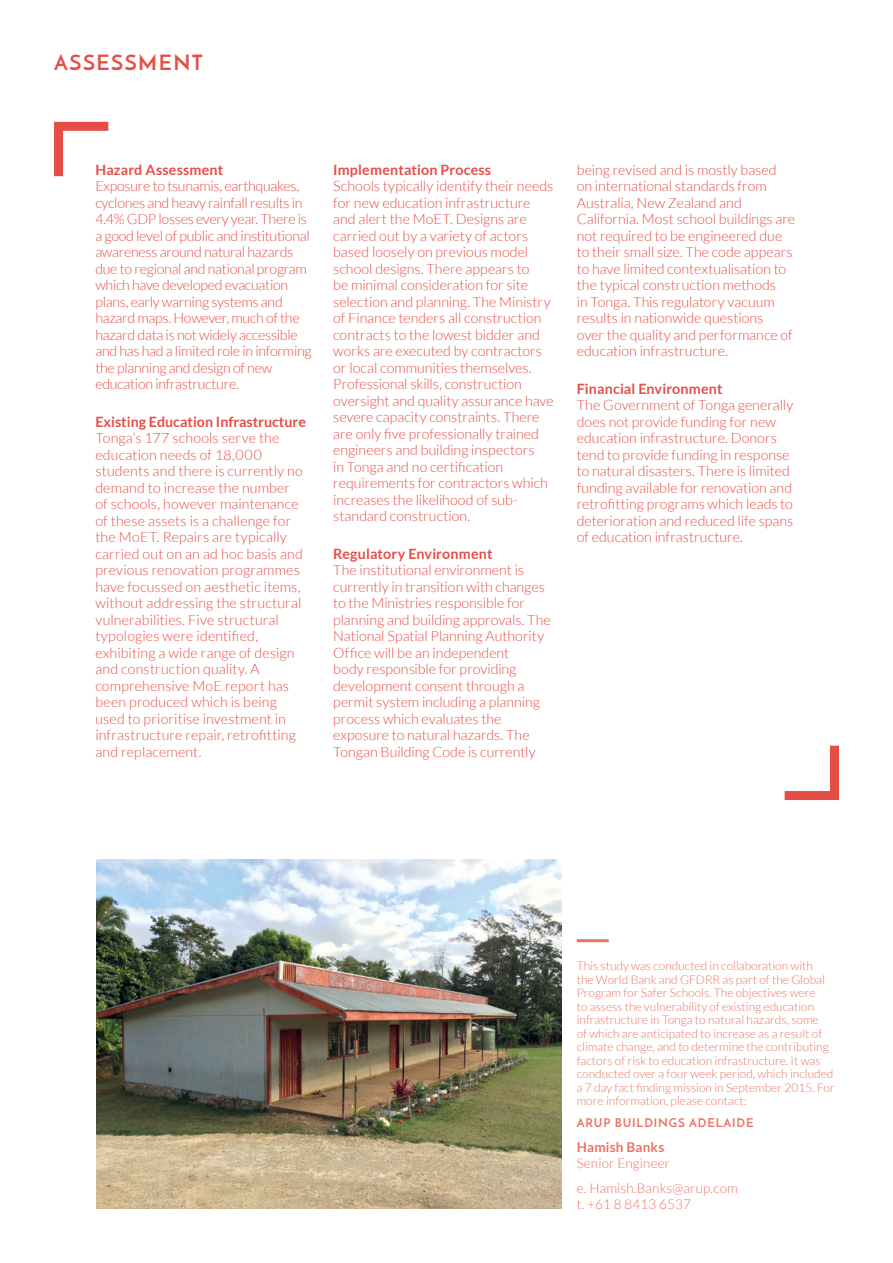
<style>
.page{position:relative;width:893px;height:1263px;background:#fff}
.page>*{position:absolute;margin:0;border:0;box-sizing:border-box;transform-origin:0 0}
.t1{font:700 21px "Josefin Sans";letter-spacing:.075em;color:#e54e47}
.t2{font:300 14.25px/16.5px "Lato";color:#e54e47}
.t3{font:300 14.25px/16.5px "Lato";letter-spacing:-.02em;color:#e54e47}
.t4{font:700 14.25px "Lato";letter-spacing:.005em;color:#e54e47}
.t5{font:300 13.5px/24.8px "Lato";letter-spacing:.01em;color:#e97362}
.t6{font:700 13.5px "Lato";letter-spacing:.015em;color:#e97362}
.t7{font:300 12px/13.5px "Lato";color:#e97362}
.t8{font:700 12px "Josefin Sans";letter-spacing:.075em;color:#e97362}
</style>
<div class="page">
<svg style="left:54px;top:121px;width:55px;height:56px"></svg>
<svg style="left:784px;top:745px;width:55px;height:55px"></svg>
<hr style="left:577px;top:939px;width:32px;height:3px;background:#e97362">
<img style="left:96px;top:859px;width:466px;height:350px">
<h1 class="t1" style="left:54px;top:49px;width:151px">ASSESSMENT</h1>
<p class="t4" style="left:95px;top:161px;width:129px">Hazard Assessment</p>
<p class="t3" style="left:95px;top:178px;width:218px">Exposure to tsunamis, earthquakes, cyclones and heavy rainfall results in 4.4% GDP losses every year. There is a good level of public and institutional awareness around natural hazards due to regional and national program which have developed evacuation plans, early warning systems and hazard maps. However, much of the hazard data is not widely accessible and has had a limited role in informing the planning and design of new education infrastructure.</p>
<p class="t4" style="left:95px;top:413px;width:212px">Existing Education Infrastructure</p>
<p class="t2" style="left:95px;top:430px;width:209px">Tonga’s 177 schools serve the education needs of 18,000 students and there is currently no demand to increase the number of schools, however maintenance of these assets is a challenge for the MoET. Repairs are typically carried out on an ad hoc basis and previous renovation programmes have focussed on aesthetic items, without addressing the structural vulnerabilities. Five structural typologies were identified, exhibiting a wide range of design and construction quality. A comprehensive MoE report has been produced which is being used to prioritise investment in infrastructure repair, retrofitting and replacement.</p>
<p class="t4" style="left:333px;top:161px;width:159px">Implementation Process</p>
<p class="t2" style="left:333px;top:178px;width:222px">Schools typically identify their needs for new education infrastructure and alert the MoET. Designs are carried out by a variety of actors based loosely on previous model school designs. There appears to<br>be minimal consideration for site selection and planning. The Ministry of Finance tenders all construction contracts to the lowest bidder and works are executed by contractors or local communities themselves.<br>Professional skills, construction oversight and quality assurance have severe capacity constraints. There are only five professionally trained engineers and building inspectors<br>in Tonga and no certification requirements for contractors which increases the likelihood of sub&shy;standard construction.</p>
<p class="t4" style="left:333px;top:545px;width:161px">Regulatory Environment</p>
<p class="t2" style="left:333px;top:562px;width:219px">The institutional environment is currently in transition with changes to the Ministries responsible for planning and building approvals. The National Spatial Planning Authority Office will be an independent<br>body responsible for providing development consent through a permit system including a planning process which evaluates the exposure to natural hazards. The Tongan Building Code is currently</p>
<p class="t2" style="left:577px;top:161px;width:220px">being revised and is mostly based on international standards from Australia, New Zealand and California. Most school buildings are not required to be engineered due to their small size. The code appears to have limited contextualisation to the typical construction methods<br>in Tonga. This regulatory vacuum results in nationwide questions<br>over the quality and performance of education infrastructure.</p>
<p class="t4" style="left:577px;top:381px;width:147px">Financial Environment</p>
<p class="t2" style="left:577px;top:397px;width:218px">The Government of Tonga generally does not provide funding for new education infrastructure. Donors tend to provide funding in response to natural disasters. There is limited funding available for renovation and retrofitting programs which leads to deterioration and reduced life spans of education infrastructure.</p>
<p class="t7" style="left:577px;top:959px;width:259px">This study was conducted in collaboration with<br>the World Bank and GFDRR as part of the Global Program for Safer Schools. The objectives were<br>to assess the vulnerability of existing education infrastructure in Tonga to natural hazards, some<br>of which are anticipated to increase as a result of climate change, and to determine the contributing factors of risk to education infrastructure. It was conducted over a four week period, which included a 7 day fact finding mission in September 2015. For more information, please contact:</p>
<p class="t8" style="left:577px;top:1115px;width:178px">ARUP BUILDINGS ADELAIDE</p>
<p class="t6" style="left:577px;top:1139px;width:89px">Hamish Banks</p>
<p class="t5" style="left:577px;top:1151px;width:163px">Senior Engineer<br>e. Hamish.Banks@arup.com</p>
<p class="t5" style="left:577px;top:1192px;width:116px">t. +61 8 8413 6537</p>
</div>
